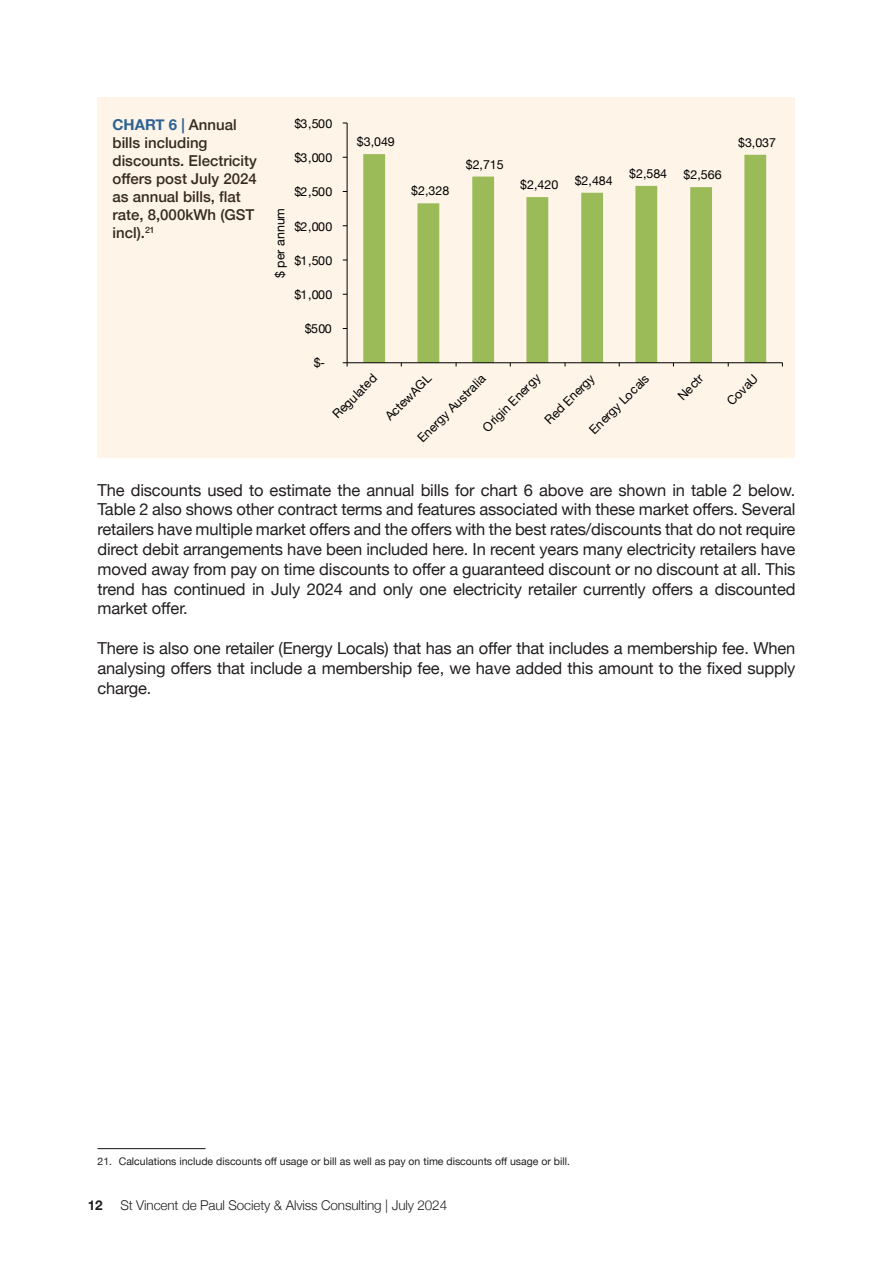
<style>
.page{position:relative;width:893px;height:1263px;background:#fff}
.page>*{position:absolute;margin:0;border:0;box-sizing:border-box;transform-origin:0 0}
.t1{font:16.5px/19.8px "Helvetica Neue";letter-spacing:-.01em;color:#231f20;text-align:justify}
.t2{font:500 15px/18px "Helvetica Neue";color:#231f20}
.t3{font:300 13.5px "Helvetica Neue";letter-spacing:-.01em;color:#231f20}
.t4{font:700 13.5px "Helvetica Neue";color:#231f20}
.t5{font:12.45px "Helvetica Neue";color:#000}
.Footnote{font:10.5px "Helvetica Neue";color:#231f20}
.s1{font-weight:700;color:#175d9e}
</style>
<div class="page">
<hr style="left:98px;top:1148px;width:108px;height:1px;background:#231f20">
<div style="left:98px;top:98px;width:697px;height:360px;background:#fef4e8"></div>
<svg style="left:363px;top:154px;width:403px;height:208px"></svg>
<hr style="left:347px;top:123px;width:1px;height:240px;background:#000">
<hr style="left:347px;top:362px;width:435px;height:1px;background:#000">
<svg style="left:343px;top:362px;width:5px;height:4px"></svg>
<p class="t2" style="left:112px;top:115px;width:146px"><span class="s1">CHART 6 |</span> Annual bills including discounts. Electricity offers post July 2024 as annual bills, flat rate, 8,000kWh (GST incl).<sup>21</sup></p>
<p class="t5" style="left:294px;top:115px;width:40px">$3,500</p>
<p class="t5" style="left:294px;top:149px;width:40px">$3,000</p>
<p class="t5" style="left:294px;top:183px;width:40px">$2,500</p>
<p class="t5" style="left:271px;top:278px;width:72px;rotate:-90deg">$ per annum</p>
<p class="t5" style="left:294px;top:217px;width:40px">$2,000</p>
<p class="t5" style="left:294px;top:252px;width:40px">$1,500</p>
<p class="t5" style="left:294px;top:286px;width:40px">$1,000</p>
<p class="t5" style="left:305px;top:319px;width:28px">$500</p>
<p class="t5" style="left:314px;top:354px;width:13px">$-</p>
<p class="t5" style="left:357px;top:133px;width:40px">$3,049</p>
<p class="t5" style="left:411px;top:182px;width:40px">$2,328</p>
<p class="t5" style="left:466px;top:156px;width:40px">$2,715</p>
<p class="t5" style="left:520px;top:176px;width:40px">$2,420</p>
<p class="t5" style="left:575px;top:171px;width:40px">$2,484</p>
<p class="t5" style="left:629px;top:164px;width:40px">$2,584</p>
<p class="t5" style="left:684px;top:166px;width:40px">$2,566</p>
<p class="t5" style="left:738px;top:133px;width:40px">$3,037</p>
<p class="t5" style="left:328px;top:410px;width:59px;rotate:-45deg">Regulated</p>
<p class="t5" style="left:381px;top:412px;width:61px;rotate:-45deg">ActewAGL</p>
<p class="t5" style="left:585px;top:425px;width:80px;rotate:-45deg">Energy Locals</p>
<p class="t5" style="left:674px;top:391px;width:32px;rotate:-45deg">Nectr</p>
<p class="t5" style="left:723px;top:397px;width:39px;rotate:-45deg">CovaU</p>
<p class="t5" style="left:478px;top:423px;width:77px;rotate:-45deg">Origin Energy</p>
<p class="t5" style="left:540px;top:415px;width:66px;rotate:-45deg">Red Energy</p>
<p class="t5" style="left:413px;top:434px;width:92px;rotate:-45deg">Energy Australia</p>
<p class="t1" style="left:98px;top:481px;width:699px">The discounts used to estimate the annual bills for chart 6 above are shown in table 2 below.<br>Table 2 also shows other contract terms and features associated with these market offers. Several retailers have multiple market offers and the offers with the best rates/discounts that do not require direct debit arrangements have been included here. In recent years many electricity retailers have moved away from pay on time discounts to offer a guaranteed discount or no discount at all. This trend has continued in July 2024 and only one electricity retailer currently offers a discounted market offer.</p>
<p class="t1" style="left:98px;top:639px;width:699px">There is also one retailer (Energy Locals) that has an offer that includes a membership fee. When analysing offers that include a membership fee, we have added this amount to the fixed supply charge.</p>
<p class="Footnote" style="left:98px;top:1154px;width:474px">21. Calculations include discounts off usage or bill as well as pay on time discounts off usage or bill.</p>
<p class="t4" style="left:88px;top:1194px;width:16px">12</p>
<p class="t3" style="left:120px;top:1194px;width:328px">St Vincent de Paul Society &amp; Alviss Consulting | July 2024</p>
</div>
